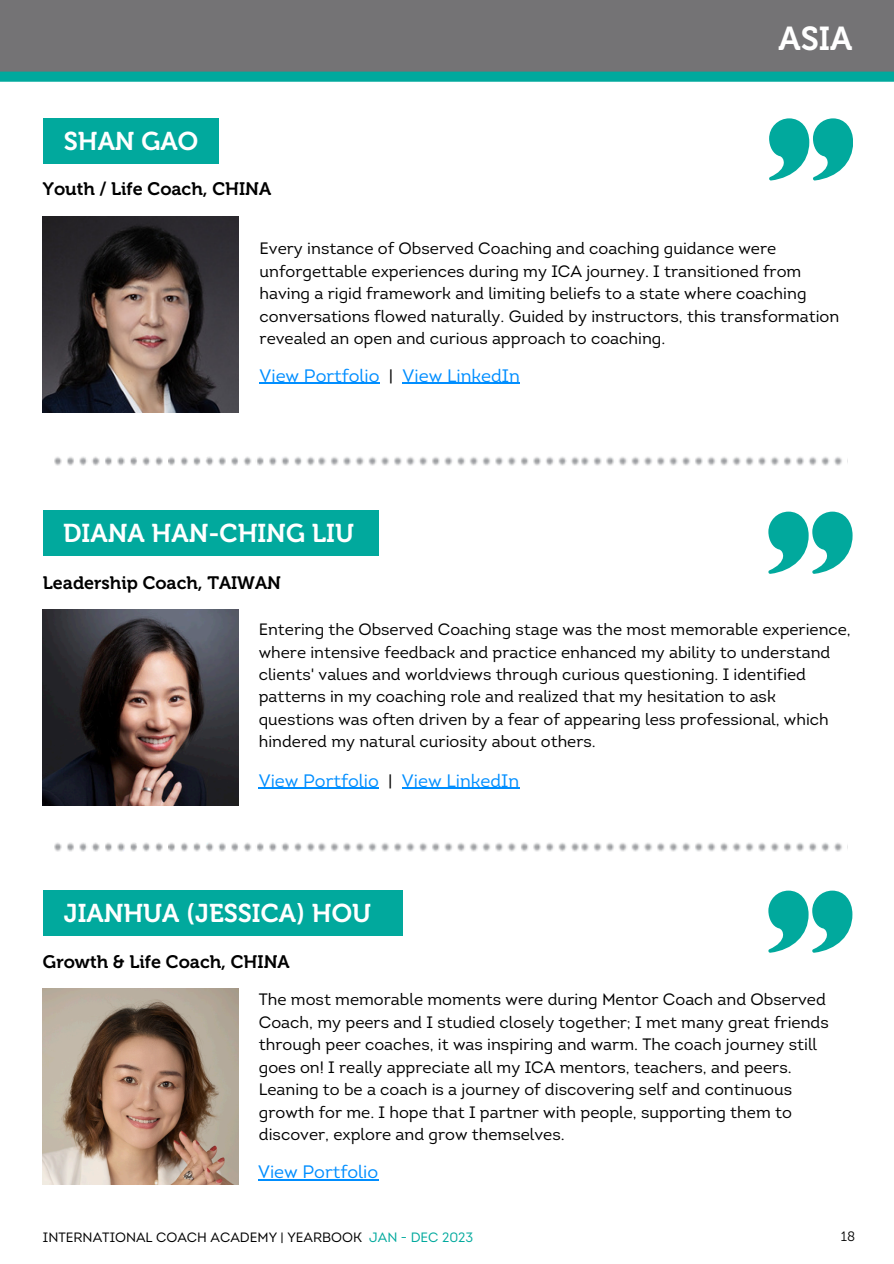
<style>
.page{position:relative;width:894px;height:1264px;background:#fff}
.page>*{position:absolute;margin:0;border:0;box-sizing:border-box;transform-origin:0 0}
.t1{font:33px "Museo 700";color:#fff}
.t2{font:25.65px "Museo 700";color:#fff}
.t3{font:18px "Museo 700";color:#000}
.t4{font:18px "Intro";color:#008eff}
.t5{font:16.5px/22.5px "Intro";color:#000}
.t6{font:13.5px "Intro";color:#000}
.t7{font:13.5px "Museo Sans 300";color:#000}
.s1{color:#000}
.s2{color:#01a99d}
</style>
<div class="page">
<svg style="left:54px;top:842px;width:248px;height:10px"></svg>
<svg style="left:306px;top:842px;width:13px;height:10px"></svg>
<svg style="left:319px;top:842px;width:248px;height:10px"></svg>
<svg style="left:571px;top:842px;width:8px;height:10px"></svg>
<svg style="left:581px;top:842px;width:261px;height:10px"></svg>
<div style="left:0;top:0;width:893px;height:72px;background:#747375"></div>
<div style="left:0;top:72px;width:893px;height:10px;background:#01a99d"></div>
<svg style="left:54px;top:456px;width:248px;height:10px"></svg>
<svg style="left:306px;top:457px;width:13px;height:9px"></svg>
<svg style="left:319px;top:456px;width:248px;height:10px"></svg>
<svg style="left:571px;top:457px;width:8px;height:9px"></svg>
<svg style="left:581px;top:457px;width:261px;height:9px"></svg>
<svg style="left:769px;top:118px;width:83px;height:63px"></svg>
<div style="left:43px;top:118px;width:175px;height:45px;background:#01a99d"></div>
<img style="left:43px;top:216px;width:196px;height:196px">
<svg style="left:768px;top:511px;width:83px;height:63px"></svg>
<div style="left:43px;top:510px;width:335px;height:46px;background:#01a99d"></div>
<img style="left:43px;top:609px;width:196px;height:196px">
<svg style="left:768px;top:890px;width:83px;height:63px"></svg>
<div style="left:43px;top:890px;width:359px;height:45px;background:#01a99d"></div>
<img style="left:43px;top:988px;width:196px;height:196px">
<hr style="left:259px;top:383px;width:120px;height:1px;background:#008eff">
<hr style="left:402px;top:383px;width:118px;height:1px;background:#008eff">
<hr style="left:259px;top:787px;width:120px;height:1px;background:#008eff">
<hr style="left:402px;top:787px;width:117px;height:1px;background:#008eff">
<hr style="left:258px;top:1179px;width:120px;height:1px;background:#008eff">
<h3 class="t2" style="left:64px;top:126px;width:136px">SHAN GAO</h3>
<h2 class="t3" style="left:43px;top:178px;width:230px">Youth / Life Coach, CHINA</h2>
<p class="t1" style="left:778px;top:19px;width:75px">ASIA</p>
<h3 class="t5" style="left:259px;top:239px;width:581px">Every instance of Observed Coaching and coaching guidance were unforgettable experiences during my ICA journey. I transitioned from having a rigid framework and limiting beliefs to a state where coaching conversations flowed naturally. Guided by instructors, this transformation revealed an open and curious approach to coaching.</h3>
<p class="t4" style="left:259px;top:368px;width:262px">View Portfolio <span class="s1">|</span> View LinkedIn</p>
<p class="t2" style="left:63px;top:518px;width:292px">DIANA HAN-CHING LIU</p>
<p class="t3" style="left:43px;top:572px;width:239px">Leadership Coach, TAIWAN</p>
<h4 class="t5" style="left:259px;top:620px;width:593px">Entering the Observed Coaching stage was the most memorable experience, where intensive feedback and practice enhanced my ability to understand clients' values and worldviews through curious questioning. I identified patterns in my coaching role and realized that my hesitation to ask questions was often driven by a fear of appearing less professional, which hindered my natural curiosity about others.</h4>
<p class="t4" style="left:259px;top:773px;width:135px">View Portfolio <span class="s1">|</span></p>
<h3 class="t4" style="left:402px;top:773px;width:119px">View LinkedIn</h3>
<h3 class="t2" style="left:64px;top:897px;width:308px">JIANHUA (JESSICA) HOU</h3>
<h2 class="t3" style="left:43px;top:950px;width:248px">Growth &amp; Life Coach, CHINA</h2>
<h3 class="t5" style="left:259px;top:989px;width:571px">The most memorable moments were during Mentor Coach and Observed Coach, my peers and I studied closely together; I met many great friends through peer coaches, it was inspiring and warm. The coach journey still goes on! I really appreciate all my ICA mentors, teachers, and peers.<br>Leaning to be a coach is a journey of discovering self and continuous growth for me. I hope that I partner with people, supporting them to discover, explore and grow themselves.</h3>
<p class="t4" style="left:258px;top:1164px;width:121px">View Portfolio</p>
<p class="t6" style="left:43px;top:1231px;width:432px">INTERNATIONAL COACH ACADEMY | YEARBOOK <span class="s2">JAN - DEC 2023</span></p>
<h3 class="t7" style="left:840px;top:1228px;width:16px">18</h3>
</div>
